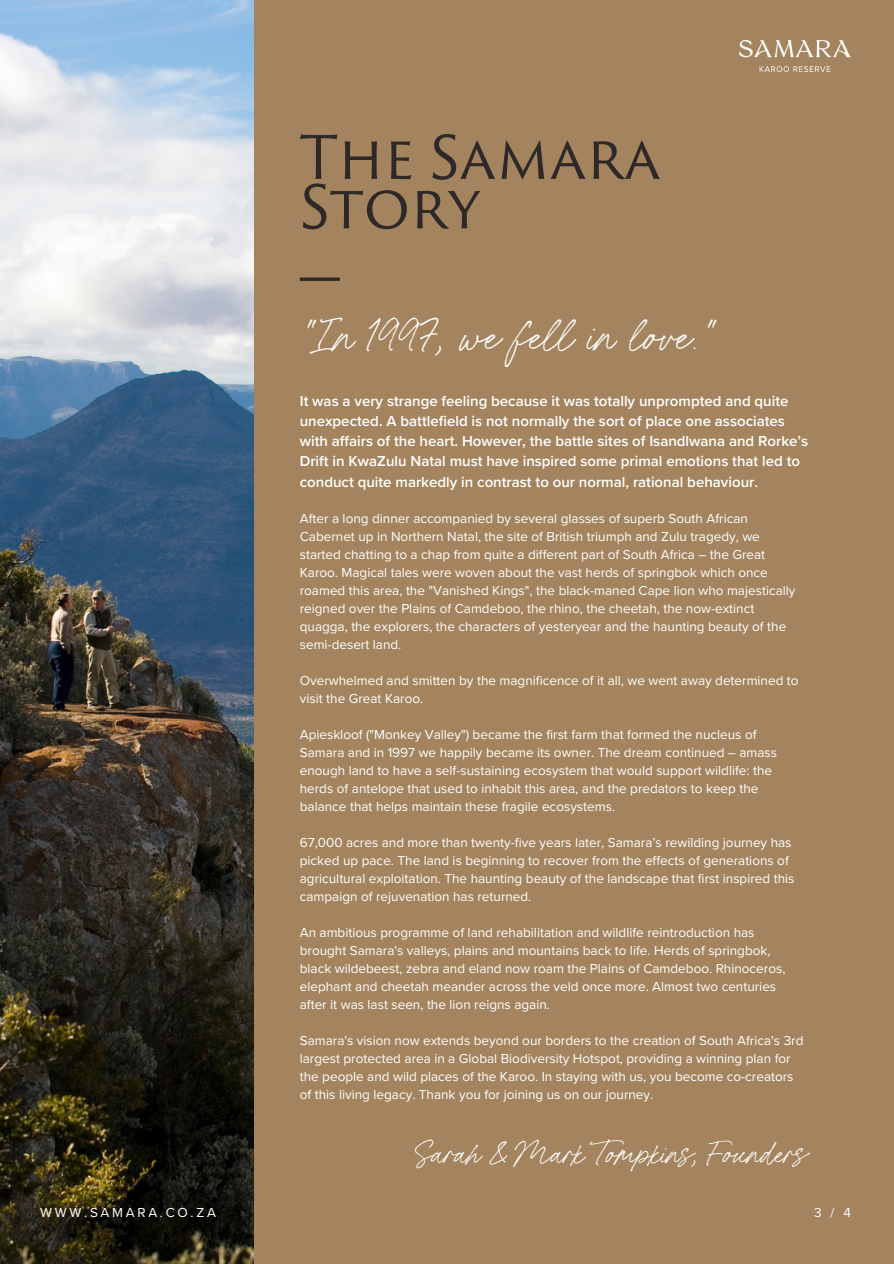
<style>
.page{position:relative;width:894px;height:1264px;background:#fff}
.page>*{position:absolute;margin:0;border:0;box-sizing:border-box;transform-origin:0 0}
.t1{font:58.5px/49.5px "Trajan Sans Pro";color:#2e2928}
.t2{font:48px "Miss Confidential";color:#fff}
.t3{font:33px "Miss Confidential";color:#fff}
.t4{font:600 15px/20.2px "Proxima Nova";color:#fff}
.t5{font:13.5px/18px "Proxima Nova";color:#fff}
.t6{font:13.5px "Proxima Nova";letter-spacing:.2em;color:#fff}
</style>
<div class="page">
<div style="left:0;top:0;width:893px;height:1263px;background:#a3845e"></div>
<img style="left:739px;top:40px;width:111px;height:31px">
<svg style="left:300px;top:277px;width:40px;height:4px"></svg>
<img style="left:0;top:0;width:253px;height:1263px">
<h1 class="t1" style="left:300px;top:139px;width:362px">The Samara<br>Story</h1>
<h2 class="t2" style="left:300px;top:304px;width:414px">"In 1997, we fell in love."</h2>
<p class="t4" style="left:300px;top:391px;width:510px">It was a very strange feeling because it was totally unprompted and quite unexpected. A battlefield is not normally the sort of place one associates with affairs of the heart. However, the battle sites of Isandlwana and Rorke’s Drift in KwaZulu Natal must have inspired some primal emotions that led to conduct quite markedly in contrast to our normal, rational behaviour.</p>
<p class="t5" style="left:300px;top:509px;width:497px">After a long dinner accompanied by several glasses of superb South African Cabernet up in Northern Natal, the site of British triumph and Zulu tragedy, we started chatting to a chap from quite a different part of South Africa – the Great Karoo. Magical tales were woven about the vast herds of springbok which once roamed this area, the "Vanished Kings", the black-maned Cape lion who majestically reigned over the Plains of Camdeboo, the rhino, the cheetah, the now-extinct quagga, the explorers, the characters of yesteryear and the haunting beauty of the semi-desert land.</p>
<p class="t5" style="left:300px;top:671px;width:500px">Overwhelmed and smitten by the magnificence of it all, we went away determined to visit the Great Karoo.</p>
<p class="t5" style="left:300px;top:725px;width:478px">Apieskloof ("Monkey Valley") became the first farm that formed the nucleus of Samara and in 1997 we happily became its owner. The dream continued – amass enough land to have a self-sustaining ecosystem that would support wildlife: the herds of antelope that used to inhabit this area, and the predators to keep the balance that helps maintain these fragile ecosystems.</p>
<p class="t5" style="left:300px;top:833px;width:496px">67,000 acres and more than twenty-five years later, Samara’s rewilding journey has picked up pace. The land is beginning to recover from the effects of generations of agricultural exploitation. The haunting beauty of the landscape that first inspired this campaign of rejuvenation has returned.</p>
<p class="t5" style="left:300px;top:923px;width:487px">An ambitious programme of land rehabilitation and wildlife reintroduction has brought Samara's valleys, plains and mountains back to life. Herds of springbok, black wildebeest, zebra and eland now roam the Plains of Camdeboo. Rhinoceros, elephant and cheetah meander across the veld once more. Almost two centuries after it was last seen, the lion reigns again.</p>
<p class="t5" style="left:300px;top:1031px;width:505px">Samara's vision now extends beyond our borders to the creation of South Africa's 3rd largest protected area in a Global Biodiversity Hotspot, providing a winning plan for the people and wild places of the Karoo. In staying with us, you become co-creators of this living legacy. Thank you for joining us on our journey.</p>
<h3 class="t3" style="left:415px;top:1130px;width:390px">Sarah &amp; Mark Tompkins, Founders</h3>
<p class="t6" style="left:40px;top:1204px;width:177px">WWW.SAMARA.CO.ZA</p>
<p class="t5" style="left:813px;top:1203px;width:38px">3/4</p>
</div>
